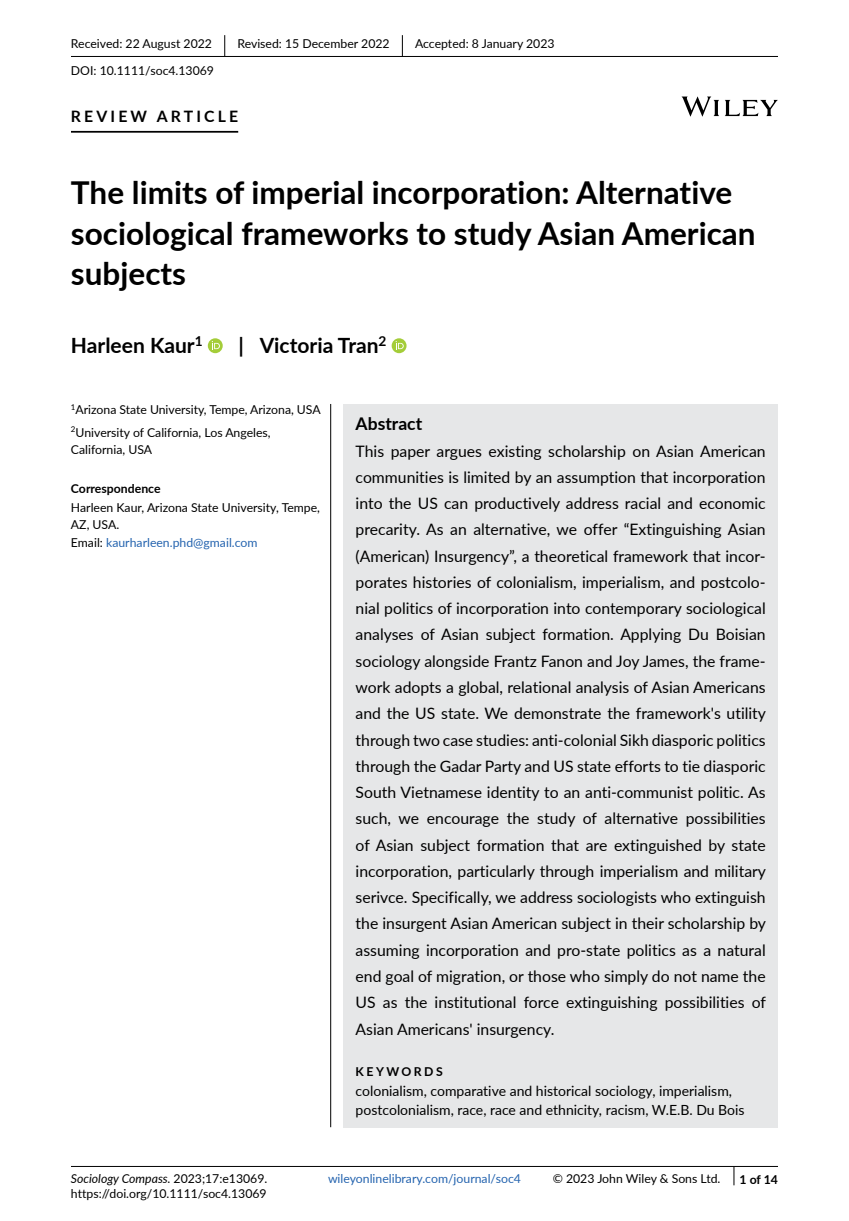
<style>
.page{position:relative;width:849px;height:1221px;background:#fff}
.page>*{position:absolute;margin:0;border:0;box-sizing:border-box;transform-origin:0 0}
.t1{font:700 31.5px/40.2px "Lato";color:#000}
.t2{font:700 21px "Lato";color:#000}
.t3{font:700 17.5px "Lato";color:#000}
.t4{font:15.75px/26.2px "Lato";color:#000;text-align:justify}
.t5{font:700 15.75px "Lato";letter-spacing:.2em;color:#000}
.t6{font:14px/19.2px "Lato";color:#000}
.t7{font:12.25px/17.5px "Lato";color:#000}
.t8{font:12.25px "Lato";color:#2564af}
.t9{font:700 12.25px "Lato";color:#000}
.t10{font:700 12.25px "Lato";letter-spacing:.2em;color:#000}
.s1{color:#2564af}
.s2{font-style:italic}
</style>
<div class="page">
<div style="left:343px;top:404px;width:434px;height:723px;background:#e6e7e8"></div>
<hr style="left:71px;top:56px;width:706px;height:1px;background:#000">
<hr style="left:71px;top:131px;width:167px;height:2px;background:#000">
<svg style="left:208px;top:338px;width:15px;height:15px"></svg>
<svg style="left:212px;top:341px;width:8px;height:8px"></svg>
<svg style="left:391px;top:338px;width:15px;height:15px"></svg>
<svg style="left:395px;top:341px;width:8px;height:8px"></svg>
<svg style="left:224px;top:35px;width:1px;height:21px"></svg>
<svg style="left:402px;top:35px;width:1px;height:21px"></svg>
<hr style="left:71px;top:1165px;width:706px;height:1px;background:#000">
<svg style="left:681px;top:96px;width:96px;height:21px"></svg>
<svg style="left:733px;top:1166px;width:1px;height:19px"></svg>
<hr style="left:330px;top:404px;width:1px;height:723px;background:#000">
<p class="t7" style="left:71px;top:35px;width:142px">Received: 22 August 2022</p>
<p class="t7" style="left:237px;top:35px;width:154px">Revised: 15 December 2022</p>
<p class="t7" style="left:415px;top:35px;width:141px">Accepted: 8 January 2023</p>
<p class="t7" style="left:71px;top:61px;width:144px">DOI: 10.1111/soc4.13069</p>
<p class="t5" style="left:71px;top:105px;width:169px">REVIEW ARTICLE</p>
<h1 class="t1" style="left:71px;top:171px;width:686px">The limits of imperial incorporation: Alternative sociological frameworks to study Asian American subjects</h1>
<h2 class="t2" style="left:71px;top:330px;width:133px">Harleen Kaur<sup>1</sup></h2>
<h2 class="t2" style="left:238px;top:330px;width:149px">| Victoria Tran<sup>2</sup></h2>
<p class="t7" style="left:71px;top:397px;width:251px;line-height:22.8px"><sup>1</sup>Arizona State University, Tempe, Arizona, USA<br><sup>2</sup>University of California, Los Angeles,</p>
<p class="t7" style="left:71px;top:440px;width:83px">California, USA</p>
<p class="t9" style="left:71px;top:479px;width:91px">Correspondence</p>
<p class="t7" style="left:71px;top:498px;width:250px">Harleen Kaur, Arizona State University, Tempe,<br>AZ, USA.<br>Email: <span class="s1">kaurharleen.phd@gmail.com</span></p>
<p class="t3" style="left:355px;top:411px;width:68px">Abstract</p>
<p class="t4" style="left:355px;top:437px;width:412px">This paper argues existing scholarship on Asian American communities is limited by an assumption that incorporation into the US can productively address racial and economic precarity. As an alternative, we offer “Extinguishing Asian (American) Insurgency”, a theoretical framework that incor&shy;porates histories of colonialism, imperialism, and postcolo&shy;nial politics of incorporation into contemporary sociological analyses of Asian subject formation. Applying Du Boisian sociology alongside Frantz Fanon and Joy James, the frame&shy;work adopts a global, relational analysis of Asian Americans and the US state. We demonstrate the framework's utility through two case studies: anti-colonial Sikh diasporic politics through the Gadar Party and US state efforts to tie diasporic South Vietnamese identity to an anti-communist politic. As such, we encourage the study of alternative possibilities of Asian subject formation that are extinguished by state incorporation, particularly through imperialism and military serivce. Specifically, we address sociologists who extinguish the insurgent Asian American subject in their scholarship by assuming incorporation and pro-state politics as a natural end goal of migration, or those who simply do not name the US as the institutional force extinguishing possibilities of Asian Americans' insurgency.</p>
<p class="t10" style="left:355px;top:1062px;width:89px">KEYWORDS</p>
<p class="t6" style="left:355px;top:1080px;width:390px">colonialism, comparative and historical sociology, imperialism, postcolonialism, race, race and ethnicity, racism, W.E.B. Du Bois</p>
<p class="t7" style="left:71px;top:1170px;width:198px;line-height:14.7px"><span class="s2">Sociology Compass.</span> 2023;17:e13069. https://doi.org/10.1111/soc4.13069</p>
<p class="t8" style="left:328px;top:1170px;width:194px">wileyonlinelibrary.com/journal/soc4</p>
<p class="t7" style="left:552px;top:1169px;width:169px">© 2023 John Wiley &amp; Sons Ltd.</p>
<p class="t9" style="left:739px;top:1169px;width:40px">1 of 14</p>
</div>
